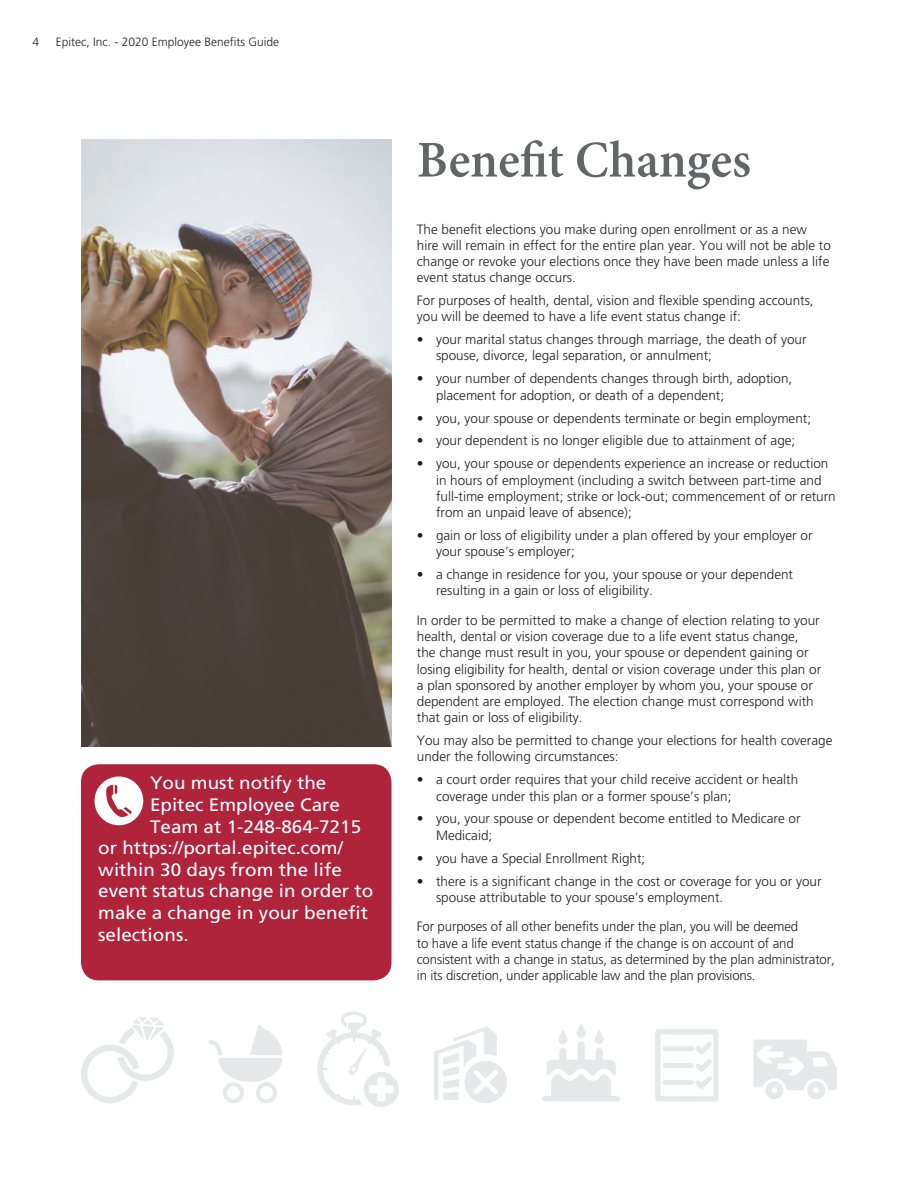
<style>
.page{position:relative;width:918px;height:1188px;background:#fff}
.page>*{position:absolute;margin:0;border:0;box-sizing:border-box;transform-origin:0 0}
.t1{font:600 51.6px "Minion Pro";color:#646567}
.t2{font:18px "Frutiger";color:#fff;scale:1.05 1}
.t3{font:300 13.5px/16.2px "Frutiger";color:#231f20}
.t4{font:300 12px "Frutiger";color:#231f20}
.s1{font-weight:900}
</style>
<div class="page">
<img style="left:81px;top:139px;width:311px;height:607px">
<div style="left:81px;top:764px;width:311px;height:216px;background:#af233b;border-radius:18px"></div>
<div style="left:94px;top:777px;width:49px;height:48px;background:#fff;border-radius:50%"></div>
<svg style="left:106px;top:785px;width:26px;height:32px"></svg>
<svg style="left:81px;top:1017px;width:93px;height:86px"></svg>
<svg style="left:434px;top:1026px;width:73px;height:77px"></svg>
<svg style="left:542px;top:1024px;width:78px;height:78px"></svg>
<svg style="left:317px;top:1011px;width:82px;height:96px"></svg>
<svg style="left:655px;top:1029px;width:63px;height:73px"></svg>
<svg style="left:754px;top:1040px;width:83px;height:59px"></svg>
<svg style="left:209px;top:1025px;width:73px;height:78px"></svg>
<p class="t4" style="left:32px;top:35px;width:8px">4</p>
<p class="t4" style="left:56px;top:35px;width:225px">Epitec, Inc. - 2020 Employee Benefits Guide</p>
<h2 class="t2" style="left:150px;top:773px;width:170px">You must notify the</h2>
<h2 class="t2" style="left:150px;top:794px;width:183px">Epitec Employee Care</h2>
<h2 class="t2" style="left:150px;top:816px;width:203px">Team at 1-248-864-7215</h2>
<h2 class="t2" style="left:98px;top:837px;width:235px">or https://portal.epitec.com/</h2>
<h2 class="t2" style="left:98px;top:859px;width:234px">within 30 days from the life</h2>
<h2 class="t2" style="left:98px;top:881px;width:264px">event status change in order to</h2>
<h2 class="t2" style="left:98px;top:902px;width:259px">make a change in your benefit</h2>
<h2 class="t2" style="left:98px;top:924px;width:88px">selections.</h2>
<h1 class="t1" style="left:417px;top:124px;width:336px">Benefit Changes</h1>
<p class="t3" style="left:417px;top:221px;width:416px">The benefit elections you make during open enrollment or as a new hire will remain in effect for the entire plan year. You will not be able to change or revoke your elections once they have been made unless a life event status change occurs.</p>
<p class="t3" style="left:417px;top:292px;width:398px">For purposes of health, dental, vision and flexible spending accounts, you will be deemed to have a life event status change if:</p>
<p class="t3" style="left:436px;top:331px;width:372px;text-indent:-19px"><span class="s1">•</span> your marital status changes through marriage, the death of your spouse, divorce, legal separation, or annulment;</p>
<p class="t3" style="left:436px;top:371px;width:358px;text-indent:-19px"><span class="s1">•</span> your number of dependents changes through birth, adoption, placement for adoption, or death of a dependent;</p>
<p class="t3" style="left:417px;top:410px;width:396px"><span class="s1">•</span> you, your spouse or dependents terminate or begin employment;</p>
<p class="t3" style="left:417px;top:433px;width:380px"><span class="s1">•</span> your dependent is no longer eligible due to attainment of age;</p>
<p class="t3" style="left:436px;top:456px;width:401px;text-indent:-19px"><span class="s1">•</span> you, your spouse or dependents experience an increase or reduction in hours of employment (including a switch between part-time and full-time employment; strike or lock-out; commencement of or return from an unpaid leave of absence);</p>
<p class="t3" style="left:436px;top:527px;width:378px;text-indent:-19px"><span class="s1">•</span> gain or loss of eligibility under a plan offered by your employer or your spouse’s employer;</p>
<p class="t3" style="left:436px;top:566px;width:359px;text-indent:-19px"><span class="s1">•</span> a change in residence for you, your spouse or your dependent resulting in a gain or loss of eligibility.</p>
<p class="t3" style="left:417px;top:612px;width:406px">In order to be permitted to make a change of election relating to your health, dental or vision coverage due to a life event status change,<br>the change must result in you, your spouse or dependent gaining or losing eligibility for health, dental or vision coverage under this plan or a plan sponsored by another employer by whom you, your spouse or dependent are employed. The election change must correspond with that gain or loss of eligibility.</p>
<p class="t3" style="left:417px;top:732px;width:417px">You may also be permitted to change your elections for health coverage under the following circumstances:</p>
<p class="t3" style="left:436px;top:772px;width:364px;text-indent:-19px"><span class="s1">•</span> a court order requires that your child receive accident or health coverage under this plan or a former spouse’s plan;</p>
<p class="t3" style="left:436px;top:811px;width:366px;text-indent:-19px"><span class="s1">•</span> you, your spouse or dependent become entitled to Medicare or<br>Medicaid;</p>
<p class="t3" style="left:417px;top:850px;width:230px"><span class="s1">•</span> you have a Special Enrollment Right;</p>
<p class="t3" style="left:436px;top:873px;width:387px;text-indent:-19px"><span class="s1">•</span> there is a significant change in the cost or coverage for you or your spouse attributable to your spouse’s employment.</p>
<p class="t3" style="left:417px;top:919px;width:419px">For purposes of all other benefits under the plan, you will be deemed<br>to have a life event status change if the change is on account of and consistent with a change in status, as determined by the plan administrator, in its discretion, under applicable law and the plan provisions.</p>
</div>
